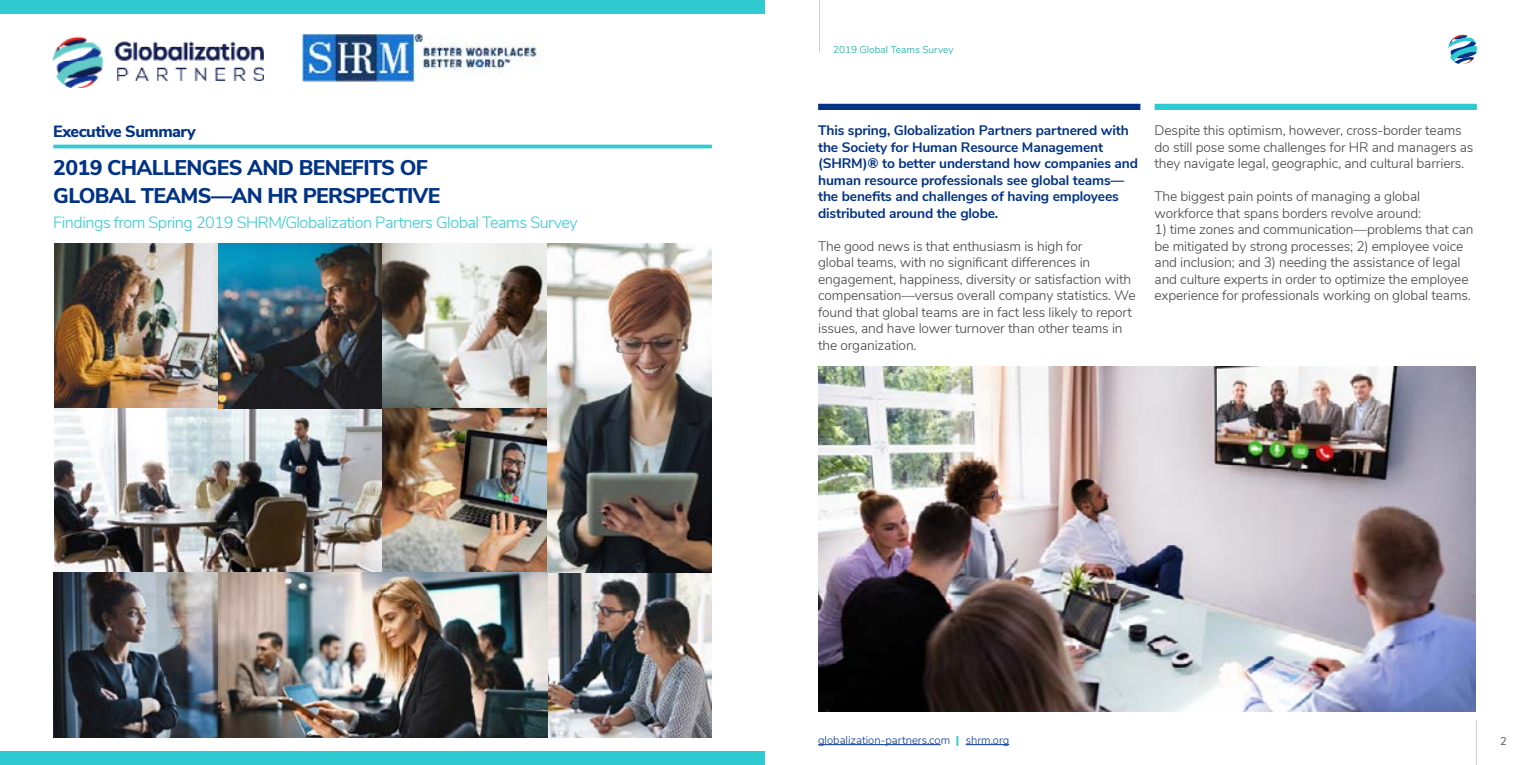
<style>
.page{position:relative;width:1530px;height:765px;background:#fff}
.page>*{position:absolute;margin:0;border:0;box-sizing:border-box;transform-origin:0 0}
.t1{font:800 21.25px/27.5px "Nunito Sans";letter-spacing:-.03em;color:#003285}
.t2{font:300 16.25px "Nunito Sans";letter-spacing:-.03em;color:#30cad3}
.t3{font:800 16.25px "Nunito Sans";letter-spacing:-.03em;color:#003285}
.t4{font:300 13.75px/16.5px "Nunito Sans";letter-spacing:-.01em;color:#414042}
.t5{font:700 13.75px/16.5px "Nunito Sans";letter-spacing:-.01em;color:#003285}
.t6{font:300 11.25px "Nunito Sans";color:#003594}
.t7{font:11.25px "Nunito Sans";color:#555}
.t8{font:10px "Nunito Sans";color:#36b8ae}
.s1{font-weight:900;color:#30cad3}
</style>
<div class="page">
<hr style="left:819px;top:0;width:1px;height:53px;background:#cdcccb">
<hr style="left:1476px;top:720px;width:1px;height:45px;background:#cdcccb">
<hr style="left:818px;top:744px;width:123px;height:1px;background:#003594">
<hr style="left:966px;top:744px;width:43px;height:1px;background:#003594">
<svg style="left:1448px;top:34px;width:29px;height:30px"></svg>
<img style="left:54px;top:36px;width:209px;height:52px">
<div style="left:0;top:751px;width:765px;height:14px;background:#30cad3"></div>
<div style="left:0;top:0;width:764px;height:14px;background:#30cad3"></div>
<hr style="left:53px;top:145px;width:659px;height:3px;background:#30cad3">
<img style="left:818px;top:366px;width:658px;height:346px">
<div style="left:818px;top:104px;width:322px;height:6px;background:#003285"></div>
<div style="left:1155px;top:104px;width:322px;height:6px;background:#30cad3"></div>
<img style="left:54px;top:244px;width:164px;height:164px">
<img style="left:54px;top:408px;width:329px;height:165px">
<img style="left:218px;top:244px;width:165px;height:164px">
<img style="left:547px;top:573px;width:165px;height:164px">
<img style="left:54px;top:573px;width:164px;height:164px">
<img style="left:383px;top:244px;width:164px;height:164px">
<img style="left:383px;top:408px;width:164px;height:165px">
<img style="left:218px;top:573px;width:329px;height:164px">
<img style="left:547px;top:244px;width:165px;height:329px">
<img style="left:303px;top:34px;width:240px;height:47px">
<p class="t8" style="left:833px;top:42px;width:122px">2019 Global Teams Survey</p>
<p class="t3" style="left:53px;top:119px;width:144px">Executive Summary</p>
<p class="t4" style="left:1155px;top:122px;width:320px">Despite this optimism, however, cross-border teams do still pose some challenges for HR and managers as they navigate legal, geographic, and cultural barriers.</p>
<p class="t4" style="left:1155px;top:188px;width:268px">The biggest pain points of managing a global workforce that spans borders revolve around:</p>
<p class="t4" style="left:1155px;top:221px;width:320px">1) time zones and communication—problems that can be mitigated by strong processes; 2) employee voice and inclusion; and 3) needing the assistance of legal and culture experts in order to optimize the employee experience for professionals working on global teams.</p>
<p class="t5" style="left:818px;top:122px;width:321px">This spring, Globalization Partners partnered with the Society for Human Resource Management (SHRM)® to better understand how companies and human resource professionals see global teams— the benefits and challenges of having employees distributed around the globe.</p>
<p class="t4" style="left:818px;top:237px;width:319px">The good news is that enthusiasm is high for<br>global teams, with no significant differences in engagement, happiness, diversity or satisfaction with compensation—versus overall company statistics. We found that global teams are in fact less likely to report issues, and have lower turnover than other teams in the organization.</p>
<h1 class="t1" style="left:53px;top:153px;width:389px">2019 CHALLENGES AND BENEFITS OF<br>GLOBAL TEAMS—AN HR PERSPECTIVE</h1>
<p class="t2" style="left:53px;top:210px;width:526px">Findings from Spring 2019 SHRM/Globalization Partners Global Teams Survey</p>
<p class="t6" style="left:818px;top:732px;width:193px">globalization-partners.com <span class="s1">|</span> shrm.org</p>
<p class="t7" style="left:1500px;top:733px;width:8px">2</p>
</div>
